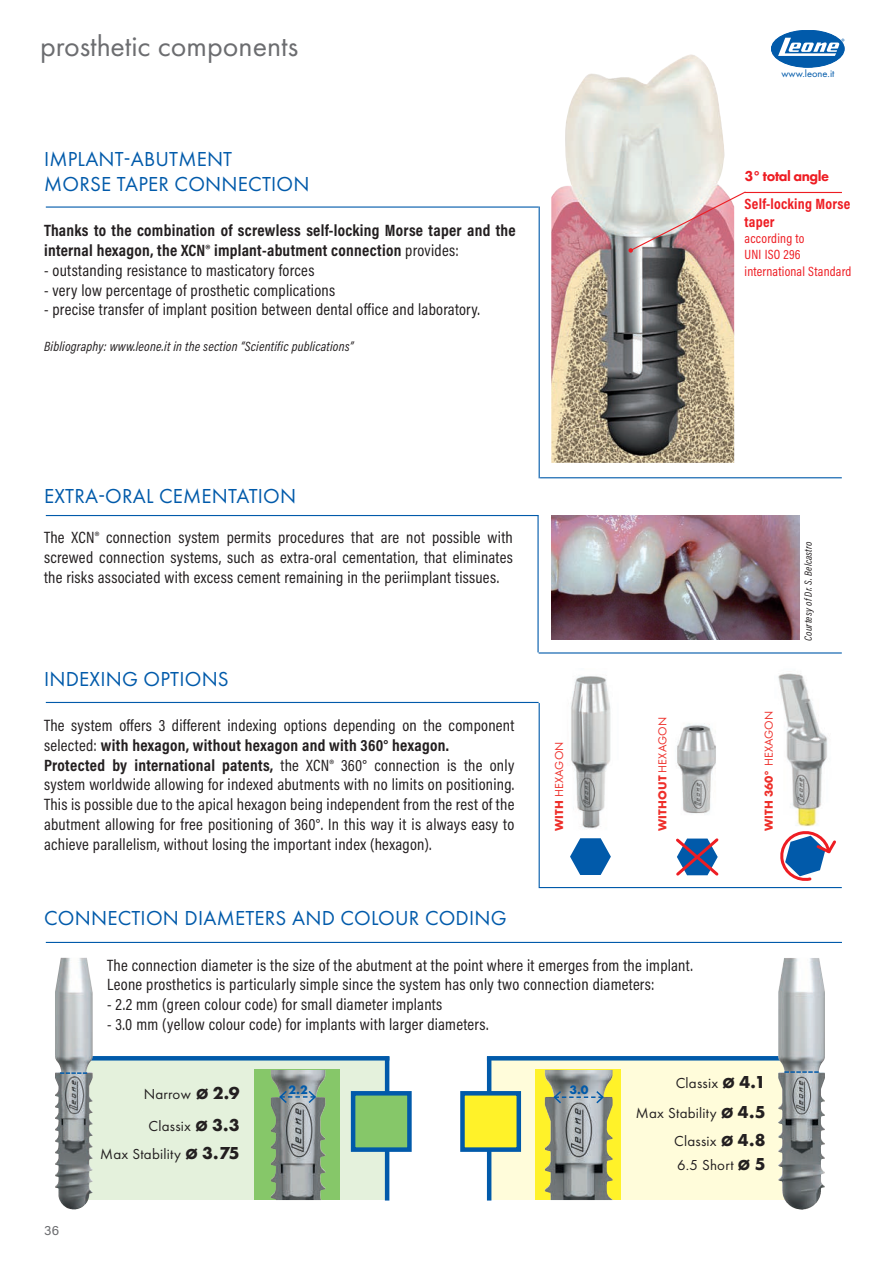
<style>
.page{position:relative;width:893px;height:1263px;background:#fff}
.page>*{position:absolute;margin:0;border:0;box-sizing:border-box;transform-origin:0 0}
.t1{font:30px "Futura PT";color:#6c6d70}
.t2{font:21px/25.2px "Futura PT";letter-spacing:.01em;color:#015aaa}
.t3{font:16.5px/19.8px "Acumin Pro Cond";letter-spacing:.015em;color:#231f20}
.t4{font:700 16.5px/19.8px "Acumin Pro Cond";letter-spacing:.015em;color:#231f20}
.t5{font:15px/28.8px "Futura PT";letter-spacing:.015em;color:#231f20;text-align:right}
.t6{font:700 15px/18px "Acumin Pro Cond";letter-spacing:.015em;color:#ee1d23}
.t7{font:800 15px "Futura PT";letter-spacing:-.03em;color:#ee1d23}
.t8{font:italic 13.5px "Acumin Pro Cond";letter-spacing:.015em;color:#231f20}
.t9{font:13.5px/16.2px "Acumin Pro Cond";letter-spacing:.015em;color:#ee1d23}
.t10{font:13.5px "Acumin Pro";color:#6c6d70}
.t11{font:700 12.75px "Futura PT";color:#015aaa}
.t12{font:700 12px "Futura PT";letter-spacing:.01em;color:#ee2f2a}
.t13{font:12px "Futura PT";letter-spacing:.01em;color:#ee2f2a}
.t14{font:italic 10.5px "Acumin Pro Cond";letter-spacing:.015em;color:#231f20}
.t15{font:10.5px "Futura PT";color:#015aaa}
.s1{font-weight:400}
.s2{font-weight:700}
.s3{font-weight:700;font-size:18px}
</style>
<div class="page">
<svg style="left:771px;top:30px;width:73px;height:37px"></svg>
<img style="left:778px;top:673px;width:50px;height:154px">
<img style="left:571px;top:676px;width:40px;height:153px">
<div style="left:74px;top:1057px;width:313px;height:143px;background:#e4f1dc"></div>
<div style="left:489px;top:1057px;width:308px;height:143px;background:#fffcda"></div>
<hr style="left:385px;top:1056px;width:4px;height:144px;background:#015aaa">
<hr style="left:487px;top:1057px;width:4px;height:143px;background:#015aaa">
<hr style="left:74px;top:1056px;width:315px;height:4px;background:#015aaa">
<hr style="left:487px;top:1056px;width:310px;height:4px;background:#015aaa">
<img style="left:778px;top:958px;width:41px;height:252px">
<svg style="left:784px;top:1071px;width:35px;height:2px"></svg>
<hr style="left:46px;top:942px;width:796px;height:1px;background:#015aaa">
<hr style="left:46px;top:515px;width:493px;height:1px;background:#015aaa">
<hr style="left:537px;top:516px;width:2px;height:136px;background:#015aaa">
<hr style="left:539px;top:652px;width:303px;height:1px;background:#015aaa">
<img style="left:551px;top:516px;width:248px;height:124px">
<hr style="left:46px;top:702px;width:493px;height:1px;background:#015aaa">
<hr style="left:539px;top:703px;width:1px;height:184px;background:#015aaa">
<hr style="left:539px;top:887px;width:303px;height:1px;background:#015aaa">
<svg style="left:780px;top:831px;width:56px;height:50px"></svg>
<svg style="left:676px;top:838px;width:43px;height:38px"></svg>
<svg style="left:570px;top:838px;width:41px;height:37px"></svg>
<img style="left:677px;top:723px;width:39px;height:91px">
<hr style="left:46px;top:206px;width:493px;height:2px;background:#015aaa">
<hr style="left:539px;top:206px;width:1px;height:272px;background:#015aaa">
<hr style="left:540px;top:477px;width:302px;height:1px;background:#015aaa">
<img style="left:551px;top:54px;width:183px;height:409px">
<svg style="left:628px;top:190px;width:119px;height:63px;background:#d5b7ba"></svg>
<hr style="left:745px;top:192px;width:97px;height:1px;background:#ee1d23">
<div style="left:351px;top:1091px;width:61px;height:61px;background:#86c769;border:4px solid #015aaa"></div>
<div style="left:460px;top:1091px;width:61px;height:61px;background:#fff229;border:4px solid #015aaa"></div>
<img style="left:55px;top:958px;width:33px;height:251px">
<svg style="left:60px;top:1072px;width:27px;height:2px"></svg>
<div style="left:254px;top:1070px;width:85px;height:130px;background:#86c769"></div>
<img style="left:271px;top:1070px;width:55px;height:130px">
<svg style="left:278px;top:1089px;width:39px;height:16px"></svg>
<div style="left:536px;top:1070px;width:85px;height:130px;background:#fff229"></div>
<img style="left:545px;top:1070px;width:68px;height:130px">
<svg style="left:552px;top:1089px;width:53px;height:16px"></svg>
<h1 class="t1" style="left:40px;top:28px;width:260px">prosthetic components</h1>
<p class="t2" style="left:44px;top:146px;width:267px">IMPLANT-ABUTMENT<br>MORSE TAPER CONNECTION</p>
<p class="t4" style="left:44px;top:220px;width:473px">Thanks to the combination of screwless self-locking Morse taper and the internal hexagon, the XCN® implant-abutment connection <span class="s1">provides:</span></p>
<p class="t3" style="left:44px;top:260px;width:272px">- outstanding resistance to masticatory forces</p>
<p class="t3" style="left:44px;top:280px;width:293px">- very low percentage of prosthetic complications</p>
<p class="t3" style="left:44px;top:300px;width:437px">- precise transfer of implant position between dental office and laboratory.</p>
<p class="t8" style="left:44px;top:338px;width:311px">Bibliography: www.leone.it in the section “Scientific publications”</p>
<p class="t15" style="left:781px;top:67px;width:54px">www.leone.it</p>
<p class="t7" style="left:745px;top:167px;width:86px">3° total angle</p>
<p class="t6" style="left:745px;top:194px;width:107px">Self-locking Morse taper</p>
<p class="t9" style="left:745px;top:230px;width:108px">according to<br>UNI ISO 296 international Standard</p>
<p class="t2" style="left:44px;top:484px;width:254px">EXTRA-ORAL CEMENTATION</p>
<p class="t3" style="left:44px;top:527px;width:470px;text-align:justify">The XCN® connection system permits procedures that are not possible with screwed connection systems, such as extra-oral cementation, that eliminates the risks associated with excess cement remaining in the periimplant tissues.</p>
<p class="t14" style="left:801px;top:641px;width:101px;rotate:-90deg">Courtesy of Dr. S. Belcastro</p>
<p class="t2" style="left:44px;top:666px;width:186px">INDEXING OPTIONS</p>
<p class="t3" style="left:44px;top:715px;width:472px">The system offers 3 different indexing options depending on the component selected: <span class="s2">with hexagon, without hexagon and with 360° hexagon.<br>Protected by international patents,</span> the XCN® 360° connection is the only system worldwide allowing for indexed abutments with no limits on positioning.<br>This is possible due to the apical hexagon being independent from the rest of the abutment allowing for free positioning of 360°. In this way it is always easy to achieve parallelism, without losing the important index (hexagon).</p>
<p class="t2" style="left:44px;top:905px;width:464px">CONNECTION DIAMETERS AND COLOUR CODING</p>
<p class="t13" style="left:552px;top:831px;width:91px;rotate:-90deg"><span class="s2">WITH</span> HEXAGON</p>
<p class="t12" style="left:655px;top:831px;width:115px;rotate:-90deg">WITHOUT <span class="s1">HEXAGON</span></p>
<p class="t12" style="left:761px;top:831px;width:122px;rotate:-90deg">WITH 360° <span class="s1">HEXAGON</span></p>
<p class="t3" style="left:107px;top:955px;width:587px">The connection diameter is the size of the abutment at the point where it emerges from the implant.<br>Leone prosthetics is particularly simple since the system has only two connection diameters:</p>
<p class="t3" style="left:107px;top:994px;width:337px">- 2.2 mm (green colour code) for small diameter implants</p>
<p class="t3" style="left:107px;top:1014px;width:383px">- 3.0 mm (yellow colour code) for implants with larger diameters.</p>
<p class="t10" style="left:44px;top:1221px;width:16px">36</p>
<p class="t5" style="left:144px;top:1080px;width:97px">Narrow <span class="s2">Ø</span> <span class="s3">2.9</span></p>
<p class="t5" style="left:636px;top:1069px;width:131px">Classix <span class="s2">Ø</span> <span class="s3">4.1<br></span>Max Stability <span class="s2">Ø</span> <span class="s3">4.5<br></span>Classix <span class="s2">Ø</span> <span class="s3">4.8</span></p>
<p class="t5" style="left:677px;top:1150px;width:90px">6.5 Short <span class="s2">Ø</span> <span class="s3">5</span></p>
<p class="t11" style="left:288px;top:1081px;width:21px">2.2</p>
<p class="t11" style="left:569px;top:1081px;width:21px">3.0</p>
<p class="t5" style="left:100px;top:1111px;width:141px">Classix <span class="s2">Ø</span> <span class="s3">3.3<br></span>Max Stability <span class="s2">Ø</span> <span class="s3">3.75</span></p>
</div>
